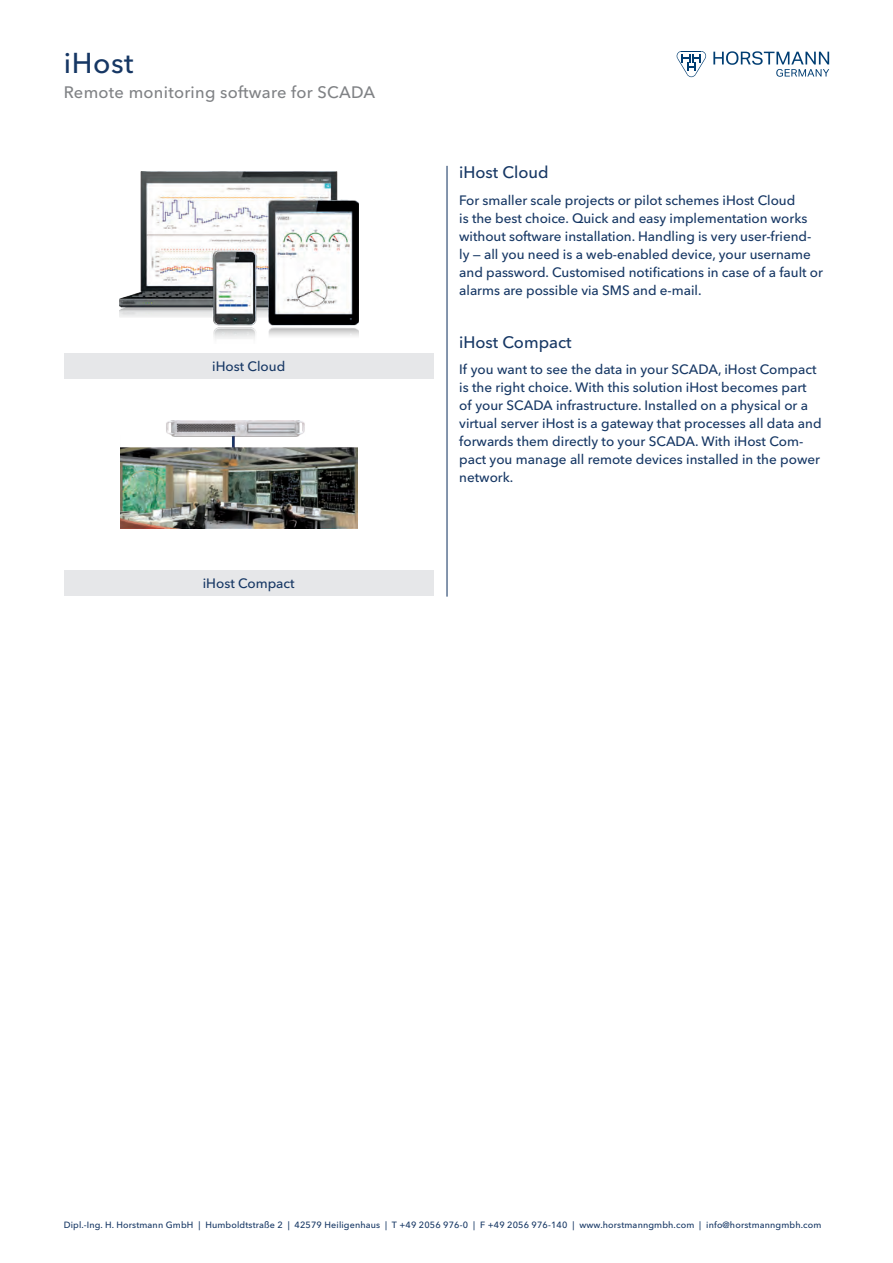
<style>
.page{position:relative;width:893px;height:1263px;background:#fff}
.page>*{position:absolute;margin:0;border:0;box-sizing:border-box;transform-origin:0 0}
.Headline{font:500 28.5px "Avenir Next W1 G";letter-spacing:.02em;color:#163764}
.Subtitel{font:500 16.5px "Avenir Next W1 G";letter-spacing:.015em;color:#808285}
.Zwischenüberschrifte{font:500 16.5px "Avenir Next W1 G";color:#163764}
.Fließtext{font:500 13.5px/18px "Avenir Next W1 G";letter-spacing:-.005em;color:#163764}
.Bildunterschrift{font:500 13.5px "Avenir Next W1 G";color:#163764}
.t1{font:500 9px "Avenir Next W1 G";letter-spacing:.015em;color:#163764}
</style>
<div class="page">
<svg style="left:677px;top:51px;width:29px;height:26px"></svg>
<svg style="left:713px;top:51px;width:116px;height:26px"></svg>
<div style="left:64px;top:570px;width:370px;height:25px;background:#e6e7e9"></div>
<div style="left:64px;top:353px;width:370px;height:25px;background:#e6e7e9"></div>
<hr style="left:446px;top:166px;width:2px;height:431px;background:#163764">
<img style="left:120px;top:171px;width:239px;height:168px">
<img style="left:121px;top:420px;width:237px;height:108px">
<p class="Headline" style="left:64px;top:40px;width:71px">iHost</p>
<p class="Subtitel" style="left:64px;top:79px;width:313px">Remote monitoring software for SCADA</p>
<p class="Bildunterschrift" style="left:212px;top:355px;width:75px">iHost Cloud</p>
<p class="Bildunterschrift" style="left:203px;top:572px;width:93px">iHost Compact</p>
<p class="Zwischenüberschrifte" style="left:459px;top:159px;width:91px">iHost Cloud</p>
<p class="Fließtext" style="left:459px;top:190px;width:365px">For smaller scale projects or pilot schemes iHost Cloud<br>is the best choice. Quick and easy implementation works without software installation. Handling is very user-friend&shy;ly — all you need is a web-enabled device, your username and password. Customised notifications in case of a fault or alarms are possible via SMS and e-mail.</p>
<p class="Zwischenüberschrifte" style="left:459px;top:329px;width:114px">iHost Compact</p>
<p class="Fließtext" style="left:459px;top:359px;width:364px">If you want to see the data in your SCADA, iHost Compact is the right choice. With this solution iHost becomes part of your SCADA infrastructure. Installed on a physical or a virtual server iHost is a gateway that processes all data and forwards them directly to your SCADA. With iHost Com&shy;pact you manage all remote devices installed in the power network.</p>
<p class="t1" style="left:64px;top:1218px;width:759px">Dipl.-Ing. H. Horstmann GmbH | Humboldtstraße 2 | 42579 Heiligenhaus | T +49 2056 976-0 | F +49 2056 976-140 | www.horstmanngmbh.com | info@horstmanngmbh.com</p>
</div>
